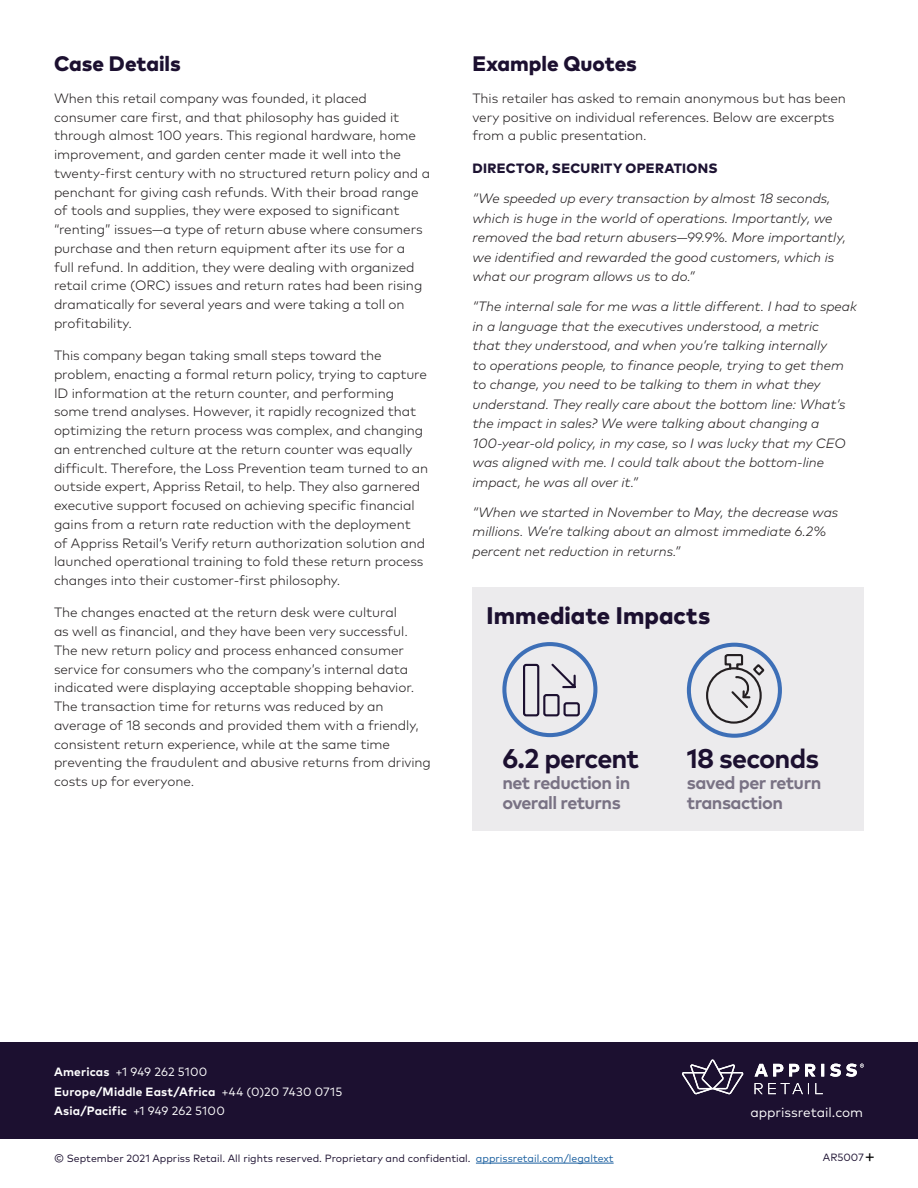
<style>
.page{position:relative;width:918px;height:1188px;background:#fff}
.page>*{position:absolute;margin:0;border:0;box-sizing:border-box;transform-origin:0 0}
.t1{font:700 27px "Mark OT";letter-spacing:-.03em;color:#1c1030}
.Artwork_Subhead{font:800 24px "Mark OT";letter-spacing:.005em;color:#1c1030}
.Headline{font:800 21px "Mark OT";color:#1c1030}
.t2{font:700 18px/19.5px "Mark OT";letter-spacing:-.03em;color:#797284}
.t3{font:18px "Mark OT";color:#000}
.Body{font:300 13.5px/18.8px "Mark OT";letter-spacing:-.005em;color:#231f20}
.Body-2{font:italic 300 13.5px/19.5px "Mark OT";color:#231f20}
.Headline-2{font:300 13.5px/18.8px "Mark OT";letter-spacing:-.005em;color:#231f20}
.Headline-3{font:800 13.5px "Mark OT";letter-spacing:.02em;color:#1d1332}
.t4{font:13.5px "Mark OT";color:#fff}
.t5{font:700 12px/19.5px "Mark OT";letter-spacing:.015em;color:#fff}
.t6{font:10.5px "Mark OT";color:#1c1030}
.s1{font-weight:400}
.s2{color:#175d9e}
</style>
<div class="page">
<div style="left:472px;top:588px;width:392px;height:243px;background:#ecebed"></div>
<div style="left:0;top:1043px;width:918px;height:96px;background:#1c1030"></div>
<svg style="left:755px;top:1064px;width:109px;height:13px"></svg>
<svg style="left:682px;top:1060px;width:62px;height:35px"></svg>
<svg style="left:755px;top:1083px;width:68px;height:11px"></svg>
<hr style="left:476px;top:1163px;width:138px;height:1px;background:#175d9e">
<div style="left:502px;top:642px;width:95px;height:95px;border:4px solid #3d6fb7;border-radius:50%"></div>
<div style="left:687px;top:643px;width:95px;height:95px;border:4px solid #3d6fb7;border-radius:50%"></div>
<svg style="left:523px;top:663px;width:57px;height:54px"></svg>
<div style="left:706px;top:667px;width:56px;height:57px;border:2px solid #241f21;border-radius:50%"></div>
<svg style="left:724px;top:653px;width:42px;height:57px"></svg>
<p class="Headline" style="left:54px;top:49px;width:128px">Case Details</p>
<p class="Body" style="left:54px;top:89px;width:378px">When this retail company was founded, it placed consumer care first, and that philosophy has guided it through almost 100 years. This regional hardware, home improvement, and garden center made it well into the twenty-first century with no structured return policy and a penchant for giving cash refunds. With their broad range of tools and supplies, they were exposed to significant “renting” issues—a type of return abuse where consumers purchase and then return equipment after its use for a<br>full refund. In addition, they were dealing with organized retail crime (ORC) issues and return rates had been rising dramatically for several years and were taking a toll on profitability.</p>
<p class="Body" style="left:54px;top:346px;width:376px">This company began taking small steps toward the problem, enacting a formal return policy, trying to capture ID information at the return counter, and performing some trend analyses. However, it rapidly recognized that optimizing the return process was complex, and changing an entrenched culture at the return counter was equally difficult. Therefore, the Loss Prevention team turned to an outside expert, Appriss Retail, to help. They also garnered executive support focused on achieving specific financial gains from a return rate reduction with the deployment<br>of Appriss Retail’s Verify return authorization solution and launched operational training to fold these return process changes into their customer-first philosophy.</p>
<p class="Body" style="left:54px;top:603px;width:378px">The changes enacted at the return desk were cultural<br>as well as financial, and they have been very successful.<br>The new return policy and process enhanced consumer service for consumers who the company’s internal data indicated were displaying acceptable shopping behavior.<br>The transaction time for returns was reduced by an average of 18 seconds and provided them with a friendly, consistent return experience, while at the same time preventing the fraudulent and abusive returns from driving costs up for everyone.</p>
<p class="Headline" style="left:472px;top:49px;width:166px">Example Quotes</p>
<p class="Headline-2" style="left:472px;top:89px;width:375px">This retailer has asked to remain anonymous but has been very positive on individual references. Below are excerpts from a public presentation.</p>
<p class="Headline-3" style="left:473px;top:160px;width:247px">DIRECTOR, SECURITY OPERATIONS</p>
<p class="Body-2" style="left:472px;top:189px;width:375px">“We speeded up every transaction by almost 18 seconds, which is huge in the world of operations. Importantly, we removed the bad return abusers—99.9%. More importantly, we identified and rewarded the good customers, which is what our program allows us to do.”</p>
<p class="Body-2" style="left:472px;top:297px;width:386px">“The internal sale for me was a little different. I had to speak in a language that the executives understood, a metric<br>that they understood, and when you’re talking internally<br>to operations people, to finance people, trying to get them to change, you need to be talking to them in what they understand. They really care about the bottom line: What’s the impact in sales? We were talking about changing a 100-year-old policy, in my case, so I was lucky that my CEO was aligned with me. I could talk about the bottom-line impact, he was all over it.”</p>
<p class="Body-2" style="left:472px;top:502px;width:367px">“When we started in November to May, the decrease was millions. We’re talking about an almost immediate 6.2% percent net reduction in returns.”</p>
<p class="Artwork_Subhead" style="left:487px;top:599px;width:225px">Immediate Impacts</p>
<p class="t1" style="left:502px;top:741px;width:138px">6.2 percent</p>
<p class="t2" style="left:502px;top:773px;width:130px">net reduction in overall returns</p>
<p class="t1" style="left:687px;top:741px;width:134px">18 seconds</p>
<p class="t2" style="left:687px;top:773px;width:136px">saved per return transaction</p>
<p class="t5" style="left:54px;top:1062px;width:290px">Americas <span class="s1">+1 949 262 5100<br></span>Europe/Middle East/Africa <span class="s1">+44 (0)20 7430 0715<br></span>Asia/Pacific <span class="s1">+1 949 262 5100</span></p>
<p class="t4" style="left:750px;top:1104px;width:114px">apprissretail.com</p>
<h3 class="t3" style="left:865px;top:1145px;width:12px">+</h3>
<p class="t6" style="left:54px;top:1152px;width:561px">© September 2021 Appriss Retail. All rights reserved. Proprietary and confidential. <span class="s2">apprissretail.com/legaltext</span></p>
<p class="t6" style="left:823px;top:1151px;width:43px">AR5007</p>
</div>
